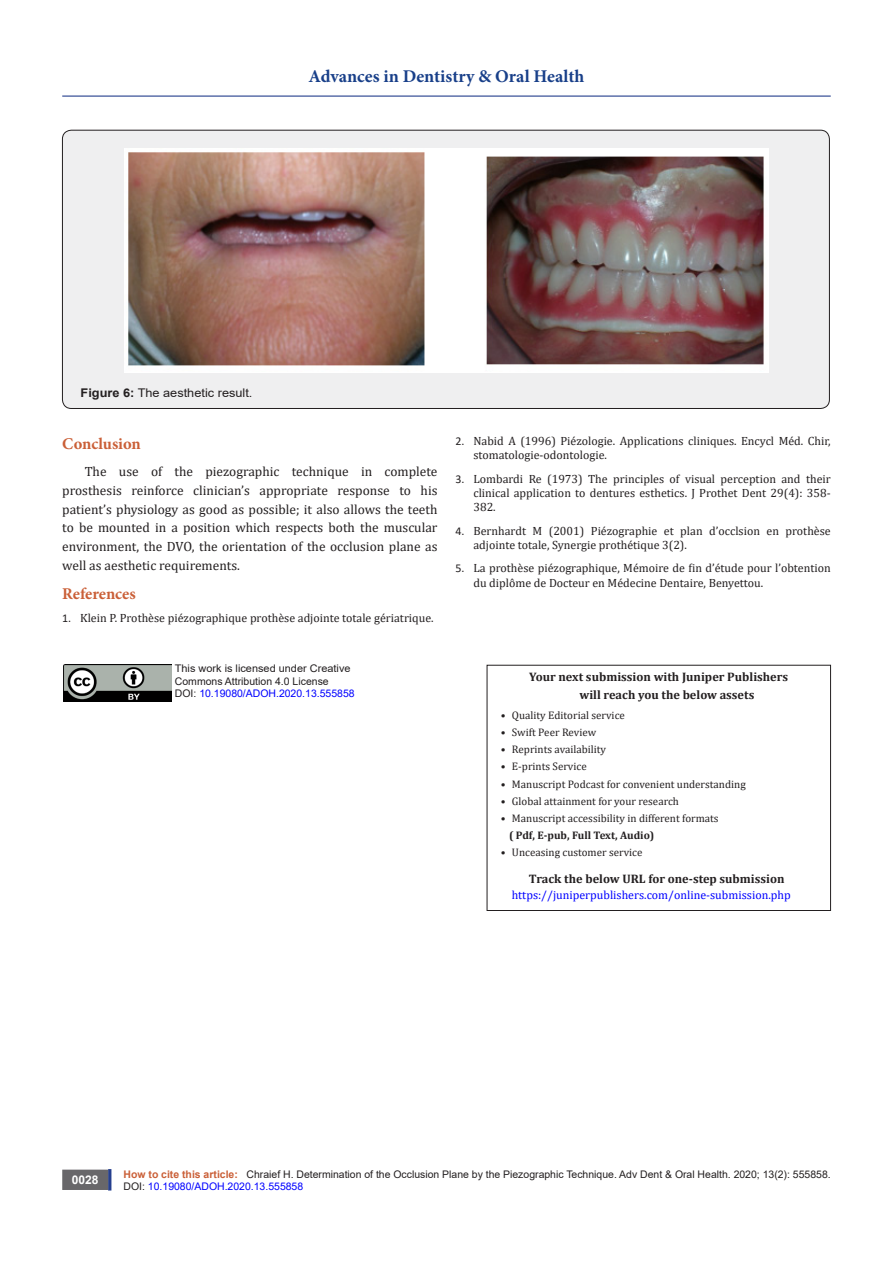
<style>
.page{position:relative;width:893px;height:1263px;background:#fff}
.page>*{position:absolute;margin:0;border:0;box-sizing:border-box;transform-origin:0 0}
.t1{font:700 18px "Minion Pro";color:#183f89}
.t2{font:700 16.5px "Minion Pro";letter-spacing:-.005em;color:#ca5f37}
.t3{font:13.5px/18.8px "Cambria";color:#231f20;text-align:justify}
.t4{font:700 12.3px "Cambria";color:#231f20}
.t5{font:12px/14.4px "Cambria";color:#231f20}
.t6{font:12px "Cambria";color:#00f}
.t7{font:12px "Arial";color:#231f20;scale:1.07 1}
.t8{font:700 12px "Arial";color:#fff}
.t9{font:10.95px "Cambria";color:#231f20}
.t10{font:700 10.95px "Cambria";color:#231f20}
.t11{font:10.5px/12px "Arial";color:#231f20}
.t12{font:10.5px "Arial";color:#00f}
.t13{font:10.5px "Arial";color:#231f20;scale:1.04 1}
.s1{font-weight:700}
.s2{font-family:"Calibri"}
.s3{color:#231f20}
.s4{font-weight:700;color:#ca5f37}
.s5{color:#00f}
</style>
<div class="page">
<div style="left:108px;top:1169px;width:3px;height:21px;background:#253f8e;border:2px solid #253f8e"></div>
<hr style="left:62px;top:96px;width:769px;height:1px;background:#253f8e">
<div style="left:63px;top:1170px;width:44px;height:19px;background:#68676a"></div>
<div style="left:62px;top:1169px;width:46px;height:21px;border:2px solid #68676a"></div>
<div style="left:62px;top:130px;width:767px;height:278px;background:#efeff0;border-radius:9px"></div>
<img style="left:124px;top:148px;width:645px;height:224px">
<div style="left:487px;top:665px;width:344px;height:246px;border:1px solid #231f20"></div>
<img style="left:64px;top:665px;width:108px;height:37px">
<h1 class="t1" style="left:308px;top:63px;width:277px">Advances in Dentistry &amp; Oral Health</h1>
<p class="t7" style="left:81px;top:385px;width:162px"><span class="s1">Figure 6:</span> The aesthetic result.</p>
<p class="t2" style="left:62px;top:432px;width:80px">Conclusion</p>
<p class="t3" style="left:62px;top:462px;width:377px;text-indent:22px">The use of the piezographic technique in complete prosthesis reinforce clinician’s appropriate response to his patient’s physiology as good as possible; it also allows the teeth to be mounted in a position which respects both the muscular environment, the DVO, the orientation of the occlusion plane as well as aesthetic requirements.</p>
<p class="t2" style="left:62px;top:582px;width:75px">References</p>
<p class="t5" style="left:62px;top:611px;width:373px"><span class="s2">1.</span> Klein P. Prothèse piézographique prothèse adjointe totale gériatrique.</p>
<p class="t13" style="left:175px;top:661px;width:170px">This work is licensed under Creative</p>
<p class="t11" style="left:175px;top:675px;width:155px">Commons Attribution 4.0 License</p>
<p class="t12" style="left:175px;top:686px;width:181px"><span class="s3">DOI:</span> 10.19080/ADOH.2020.13.555858</p>
<p class="t5" style="left:473px;top:434px;width:359px;text-indent:-18px"><span class="s2">2.</span> Nabid A (1996) Piézologie. Applications cliniques. Encycl Méd. Chir, stomatologie-odontologie.</p>
<p class="t5" style="left:473px;top:471px;width:359px;text-align:justify;text-indent:-18px"><span class="s2">3.</span> Lombardi Re (1973) The principles of visual perception and their clinical application to dentures esthetics. J Prothet Dent 29(4): 358- 382.</p>
<p class="t5" style="left:473px;top:523px;width:359px;text-indent:-18px"><span class="s2">4.</span> Bernhardt M (2001) Piézographie et plan d’occlsion en prothèse adjointe totale, Synergie prothétique 3(2).</p>
<p class="t5" style="left:473px;top:561px;width:359px;text-indent:-18px"><span class="s2">5.</span> La prothèse piézographique, Mémoire de fin d’étude pour l’obtention du diplôme de Docteur en Médecine Dentaire, Benyettou.</p>
<p class="t4" style="left:529px;top:668px;width:260px">Your next submission with Juniper Publishers</p>
<p class="t4" style="left:579px;top:686px;width:176px">will reach you the below assets</p>
<p class="t9" style="left:501px;top:709px;width:125px">• Quality Editorial service</p>
<p class="t9" style="left:501px;top:726px;width:97px">• Swift Peer Review</p>
<p class="t9" style="left:501px;top:743px;width:107px">• Reprints availability</p>
<p class="t9" style="left:501px;top:760px;width:87px">• E-prints Service</p>
<p class="t9" style="left:501px;top:777px;width:246px">• Manuscript Podcast for convenient understanding</p>
<p class="t9" style="left:501px;top:795px;width:180px">• Global attainment for your research</p>
<p class="t9" style="left:501px;top:812px;width:219px">• Manuscript accessibility in different formats</p>
<p class="t10" style="left:509px;top:828px;width:147px">( Pdf, E-pub, Full Text, Audio)</p>
<p class="t9" style="left:501px;top:846px;width:143px">• Unceasing customer service</p>
<p class="t4" style="left:529px;top:870px;width:257px">Track the below URL for one-step submission</p>
<p class="t6" style="left:512px;top:888px;width:281px">https://juniperpublishers.com/online-submission.php</p>
<p class="t8" style="left:72px;top:1171px;width:28px">0028</p>
<p class="t11" style="left:124px;top:1168px;width:709px"><span class="s4">How to cite this article:</span> Chraief H. Determination of the Occlusion Plane by the Piezographic Technique. Adv Dent &amp; Oral Health. 2020; 13(2): 555858.<br>DOI: <span class="s5">10.19080/ADOH.2020.13.555858</span></p>
</div>
